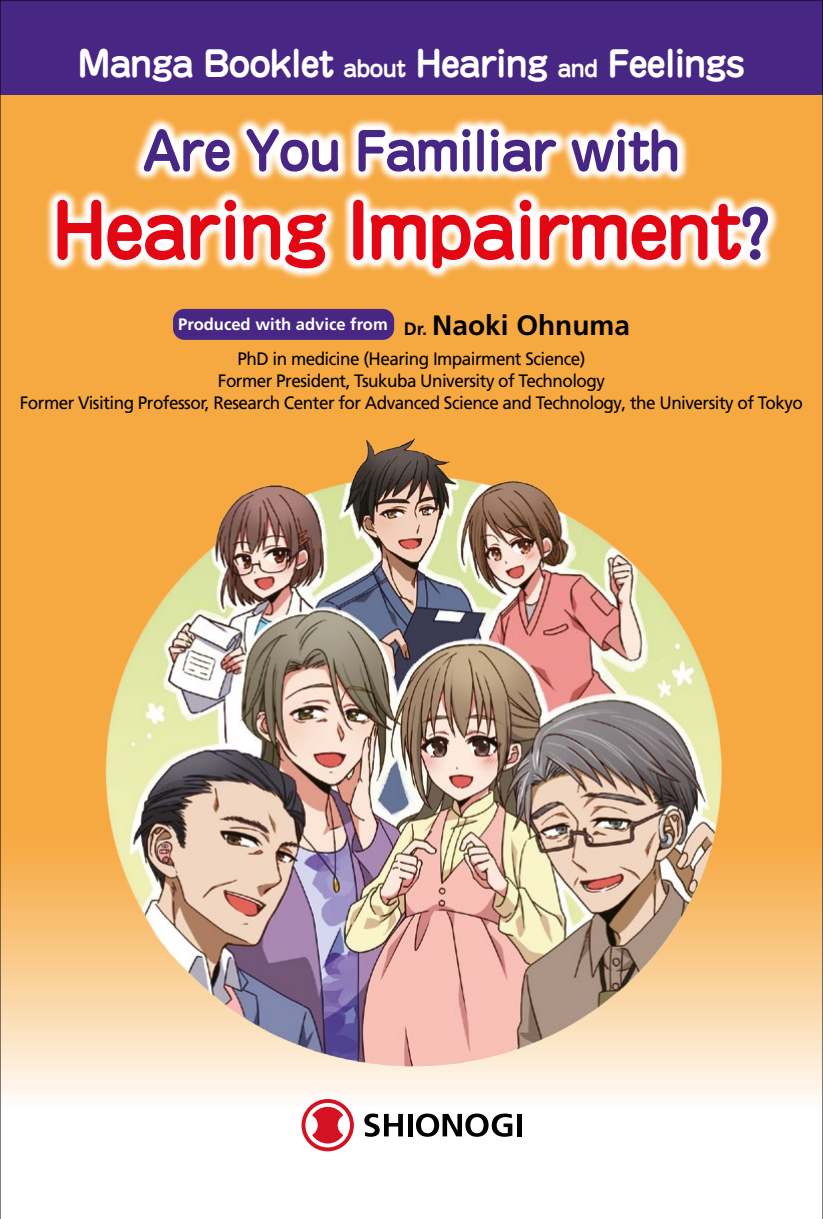
<style>
.page{position:relative;width:823px;height:1219px;background:#fff}
.page>*{position:absolute;margin:0;border:0;box-sizing:border-box;transform-origin:0 0}
.t1{font:700 73px "Jun 501 Pro";letter-spacing:-.04em;color:#e30613}
.t2{font:700 64.4px "Jun 501 Pro";color:#482683}
.t3{font:700 51.6px "Jun 501 Pro";letter-spacing:-.04em;color:#482683}
.t4{font:700 35.2px "Jun 501 Pro";letter-spacing:-.04em;color:#fff}
.t5{font:700 28px "Frutiger LT Pro";color:#000}
.t6{font:700 22.4px "Jun 501 Pro";letter-spacing:-.04em;color:#fff}
.t7{font:18px/22px "Frutiger LT Pro";letter-spacing:-.03em;color:#000;text-align:center;scale:.95 1}
.t8{font:700 18px "Frutiger LT Pro";color:#000}
.t9{font:700 16.6px "Frutiger LT Pro";color:#fff}
</style>
<div class="page">
<img style="left:0;top:0;width:822px;height:1219px">
<h3 class="t4" style="left:78px;top:36px;width:258px">Manga Booklet</h3>
<p class="t6" style="left:343px;top:51px;width:64px">about</p>
<h3 class="t4" style="left:415px;top:36px;width:135px">Hearing</h3>
<p class="t6" style="left:557px;top:51px;width:42px">and</p>
<h3 class="t4" style="left:607px;top:36px;width:139px">Feelings</h3>
<h3 class="t3" style="left:142px;top:110px;width:539px">Are You Familiar with</h3>
<h1 class="t1" style="left:52px;top:173px;width:691px">Hearing Impairment</h1>
<h2 class="t2" style="left:738px;top:183px;width:34px">?</h2>
<p class="t9" style="left:178px;top:315px;width:211px">Produced with advice from</p>
<p class="t8" style="left:403px;top:318px;width:25px">Dr.</p>
<h3 class="t5" style="left:432px;top:309px;width:199px">Naoki Ohnuma</h3>
<p class="t7" style="left:20px;top:348px;width:825px">PhD in medicine (Hearing Impairment Science(<br>Former President, Tsukuba University of Technology<br>Former Visiting Professor, Research Center for Advanced Science and Technology, the University of Tokyo</p>
</div>
